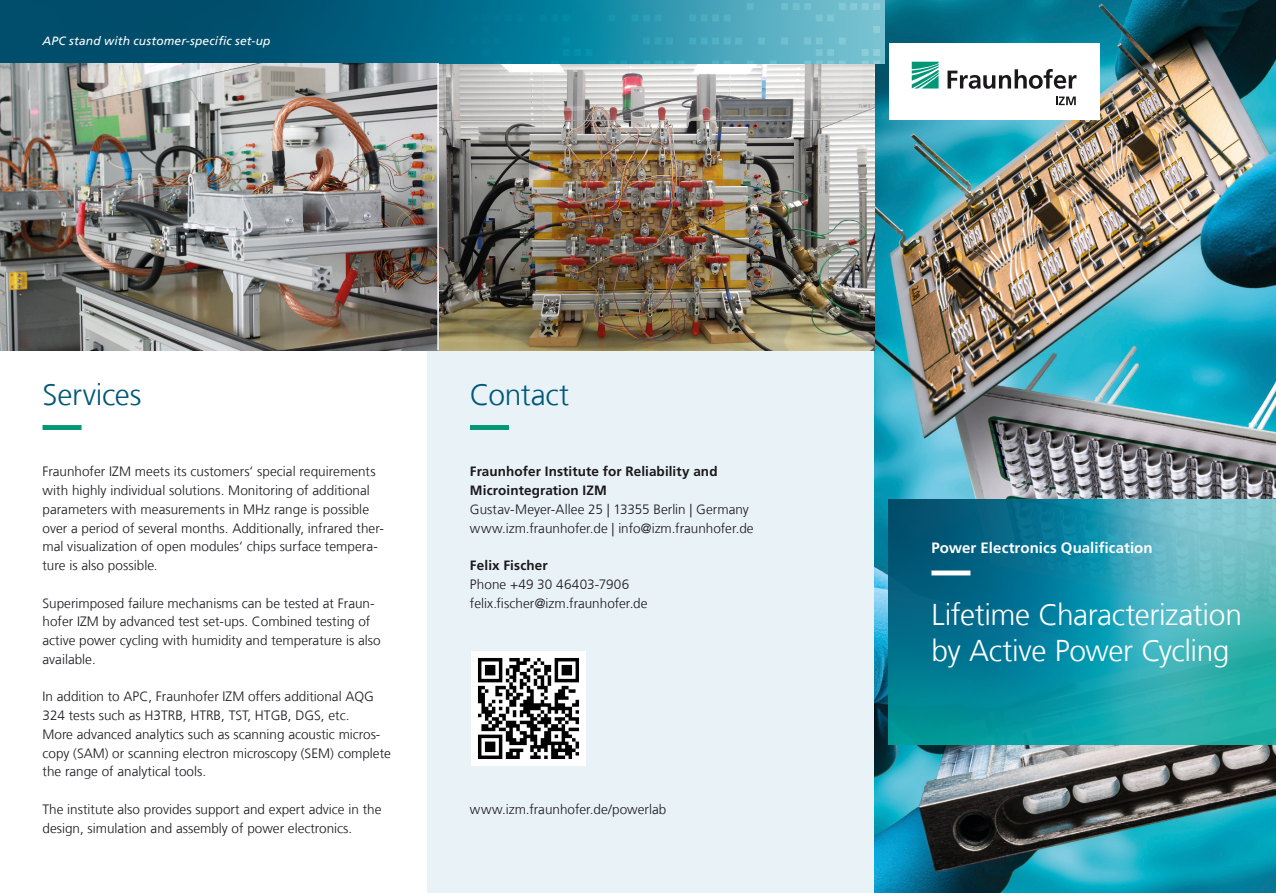
<style>
.page{position:relative;width:1276px;height:893px;background:#fff}
.page>*{position:absolute;margin:0;border:0;box-sizing:border-box;transform-origin:0 0}
.Ueberschrift_20_24_w{font:300 30px/36px "Frutiger LT Com";letter-spacing:-.015em;color:#fff}
.Ueberschrift_20_24_b{font:300 30px "Frutiger LT Com";letter-spacing:-.01em;color:#005879}
.Sub_Ueberschrift_10{font:700 15px "Frutiger LT Com";letter-spacing:.005em;color:#fff}
.Fliesstext_9_12_5_sc{font:300 13.5px/18.8px "Frutiger LT Com";color:#1a181c}
.Fliess_neu{font:300 13.5px/18.8px "Frutiger LT Com";color:#1a181c}
.Bildtext_Marginal_8{font:italic 12px "Frutiger LT Com";letter-spacing:.015em;color:#fff}
.s1{font-weight:700}
</style>
<div class="page">
<img style="left:874px;top:0;width:402px;height:893px">
<div style="left:889px;top:43px;width:210px;height:76px;background:#fff"></div>
<svg style="left:911px;top:62px;width:27px;height:27px"></svg>
<svg style="left:947px;top:69px;width:129px;height:20px"></svg>
<svg style="left:1056px;top:97px;width:19px;height:8px"></svg>
<svg style="left:889px;top:500px;width:387px;height:244px;background:#2194a5"></svg>
<div style="left:427px;top:0;width:447px;height:893px;background:#e9f2f7"></div>
<img style="left:439px;top:64px;width:435px;height:286px">
<img style="left:471px;top:651px;width:115px;height:114px">
<svg style="left:0;top:0;width:884px;height:64px;background:#1a7692"></svg>
<img style="left:0;top:64px;width:437px;height:286px">
<hr style="left:437px;top:64px;width:2px;height:286px;background:#fff">
<svg style="left:931px;top:570px;width:319px;height:5px;background:#47a2b6"></svg>
<svg style="left:470px;top:425px;width:39px;height:5px"></svg>
<svg style="left:43px;top:425px;width:39px;height:5px"></svg>
<p class="Bildtext_Marginal_8" style="left:43px;top:34px;width:230px">APC stand with customer-specific set-up</p>
<p class="Ueberschrift_20_24_b" style="left:43px;top:377px;width:100px">Services</p>
<p class="Fliesstext_9_12_5_sc" style="left:43px;top:462px;width:343px">Fraunhofer IZM meets its customers‘ special requirements with highly individual solutions. Monitoring of additional parameters with measurements in MHz range is possible over a period of several months. Additionally, infrared ther&shy;mal visualization of open modules‘ chips surface tempera&shy;ture is also possible.</p>
<p class="Fliess_neu" style="left:43px;top:594px;width:340px">Superimposed failure mechanisms can be tested at Fraun&shy;hofer IZM by advanced test set-ups. Combined testing of active power cycling with humidity and temperature is also available.</p>
<p class="Fliess_neu" style="left:43px;top:687px;width:333px">In addition to APC, Fraunhofer IZM offers additional AQG<br>324 tests such as H3TRB, HTRB, TST, HTGB, DGS, etc.</p>
<p class="Fliess_neu" style="left:43px;top:725px;width:350px">More advanced analytics such as scanning acoustic micros&shy;copy (SAM) or scanning electron microscopy (SEM) complete the range of analytical tools.</p>
<p class="Fliess_neu" style="left:43px;top:800px;width:340px">The institute also provides support and expert advice in the design, simulation and assembly of power electronics.</p>
<p class="Ueberschrift_20_24_b" style="left:470px;top:377px;width:101px">Contact</p>
<p class="Fliesstext_9_12_5_sc" style="left:470px;top:462px;width:285px"><span class="s1">Fraunhofer Institute for Reliability and Microintegration IZM<br></span>Gustav-Meyer-Allee 25 | 13355 Berlin | Germany www.izm.fraunhofer.de | info@izm.fraunhofer.de</p>
<p class="Fliesstext_9_12_5_sc" style="left:470px;top:556px;width:179px"><span class="s1">Felix Fischer<br></span>Phone +49 30 46403-7906 felix.fischer@izm.fraunhofer.de</p>
<p class="Fliesstext_9_12_5_sc" style="left:470px;top:800px;width:198px">www.izm.fraunhofer.de/powerlab</p>
<p class="Sub_Ueberschrift_10" style="left:931px;top:539px;width:223px">Power Electronics Qualification</p>
<p class="Ueberschrift_20_24_w" style="left:931px;top:597px;width:312px">Lifetime Characterization by Active Power Cycling</p>
</div>
